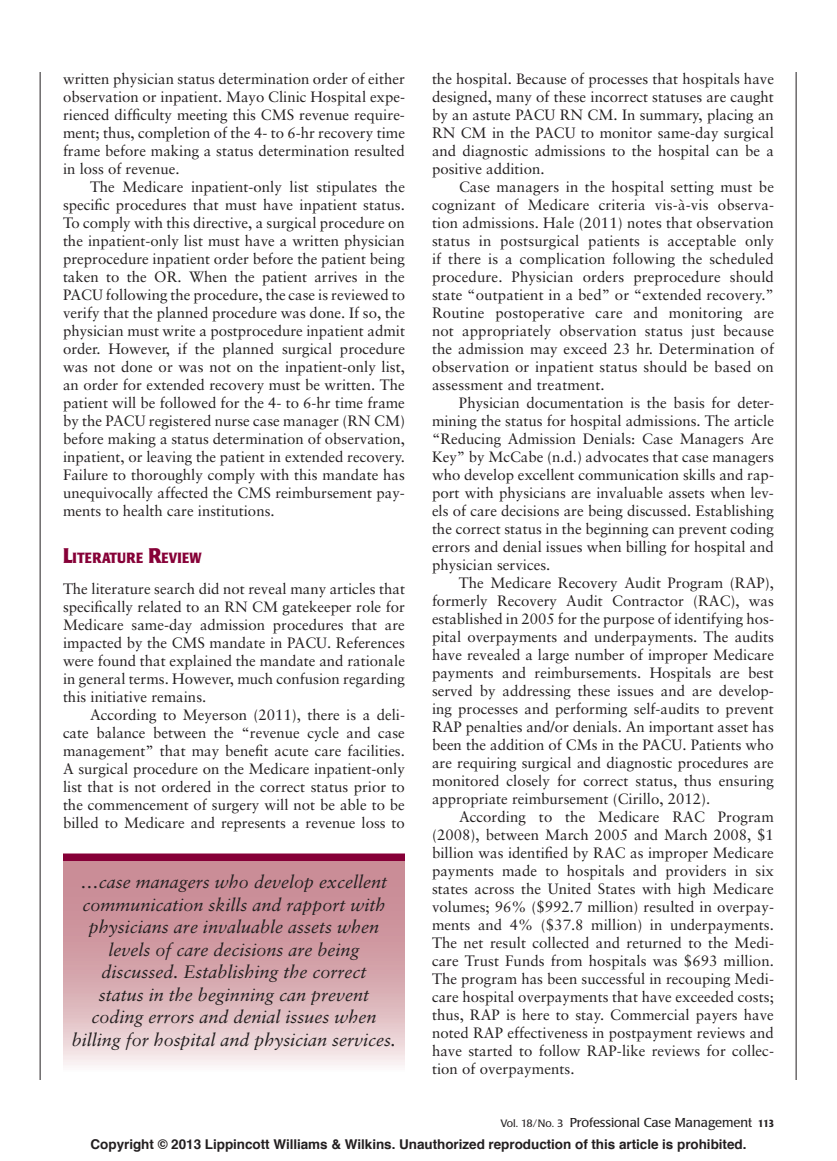
<style>
.page{position:relative;width:837px;height:1161px;background:#fff}
.page>*{position:absolute;margin:0;border:0;box-sizing:border-box;transform-origin:0 0}
.t1{font:italic 18px/22.5px "Sabon";color:#231f20;text-align:center}
.t2{font:15px/18px "Sabon";color:#231f20;text-align:justify}
.t3{font:700 condensed 14.7px "Poppl Laudatio";letter-spacing:.02em;color:#860037}
.t4{font:700 13.5px "Helvetica";letter-spacing:-.005em;color:#231f20}
.t5{font:12.75px "Poppl Laudatio";color:#231f20}
.s1{font-size:21px}
.s2{font-size:10.5px}
.s3{font-weight:700;font-stretch:condensed;font-size:10.5px}
</style>
<div class="page">
<hr style="left:40px;top:72px;width:1px;height:1008px;background:#231f20">
<hr style="left:796px;top:72px;width:1px;height:1008px;background:#231f20">
<svg style="left:63px;top:861px;width:342px;height:204px;background:#d7aab1"></svg>
<div style="left:63px;top:854px;width:342px;height:7px;background:#860037"></div>
<p class="t2" style="left:63px;top:71px;width:343px">written physician status determination order of either observation or inpatient. Mayo Clinic Hospital expe&shy;rienced difficulty meeting this CMS revenue require&shy;ment; thus, completion of the 4- to 6-hr recovery time frame before making a status determination resulted in loss of revenue.</p>
<p class="t2" style="left:63px;top:179px;width:344px;text-indent:27px">The Medicare inpatient-only list stipulates the specific procedures that must have inpatient status.<br>To comply with this directive, a surgical procedure on the inpatient-only list must have a written physician preprocedure inpatient order before the patient being taken to the OR. When the patient arrives in the PACU following the procedure, the case is reviewed to verify that the planned procedure was done. If so, the physician must write a postprocedure inpatient admit order. However, if the planned surgical procedure was not done or was not on the inpatient-only list, an order for extended recovery must be written. The patient will be followed for the 4- to 6-hr time frame by the PACU registered nurse case manager (RN CM) before making a status determination of observation, inpatient, or leaving the patient in extended recovery.<br>Failure to thoroughly comply with this mandate has unequivocally affected the CMS reimbursement pay&shy;ments to health care institutions.</p>
<p class="t3" style="left:63px;top:551px;width:140px"><span class="s1">L</span>ITERATURE <span class="s1">R</span>EVIEW</p>
<p class="t2" style="left:63px;top:581px;width:344px">The literature search did not reveal many articles that specifically related to an RN CM gatekeeper role for Medicare same-day admission procedures that are impacted by the CMS mandate in PACU. References were found that explained the mandate and rationale in general terms. However, much confusion regarding this initiative remains.</p>
<p class="t2" style="left:63px;top:707px;width:344px;text-indent:27px">According to Meyerson (2011) , there is a deli&shy;cate balance between the “revenue cycle and case management” that may benefit acute care facilities.<br>A surgical procedure on the Medicare inpatient-only list that is not ordered in the correct status prior to the commencement of surgery will not be able to be billed to Medicare and represents a revenue loss to</p>
<p class="t1" style="left:72px;top:872px;width:325px">…case managers who develop excellent communication skills and rapport with physicians are invaluable assets when levels of care decisions are being discussed. Establishing the correct<br>status in the beginning can prevent coding errors and denial issues when billing for hospital and physician services.</p>
<p class="t2" style="left:432px;top:71px;width:343px">the hospital. Because of processes that hospitals have designed, many of these incorrect statuses are caught by an astute PACU RN CM. In summary, placing an RN CM in the PACU to monitor same-day surgical and diagnostic admissions to the hospital can be a positive addition.</p>
<p class="t2" style="left:432px;top:179px;width:344px;text-indent:27px">Case managers in the hospital setting must be cognizant of Medicare criteria vis-à-vis observa&shy;tion admissions. Hale (2011) notes that observation status in postsurgical patients is acceptable only if there is a complication following the scheduled procedure. Physician orders preprocedure should state “outpatient in a bed” or “extended recovery.” Routine postoperative care and monitoring are not appropriately observation status just because the admission may exceed 23 hr. Determination of observation or inpatient status should be based on assessment and treatment.</p>
<p class="t2" style="left:432px;top:395px;width:344px;text-indent:27px">Physician documentation is the basis for deter&shy;mining the status for hospital admissions. The article “Reducing Admission Denials: Case Managers Are Key” by McCabe (n.d.) advocates that case managers who develop excellent communication skills and rap&shy;port with physicians are invaluable assets when lev&shy;els of care decisions are being discussed. Establishing the correct status in the beginning can prevent coding errors and denial issues when billing for hospital and physician services.</p>
<p class="t2" style="left:432px;top:575px;width:344px;text-indent:27px">The Medicare Recovery Audit Program (RAP), formerly Recovery Audit Contractor (RAC), was established in 2005 for the purpose of identifying hos&shy;pital overpayments and underpayments. The audits have revealed a large number of improper Medicare payments and reimbursements. Hospitals are best served by addressing these issues and are develop&shy;ing processes and performing self-audits to prevent RAP penalties and/or denials. An important asset has been the addition of CMs in the PACU. Patients who are requiring surgical and diagnostic procedures are monitored closely for correct status, thus ensuring appropriate reimbursement (Cirillo, 2012 ).</p>
<p class="t2" style="left:432px;top:809px;width:344px;text-indent:27px">According to the Medicare RAC Program (2008) , between March 2005 and March 2008, $1 billion was identified by RAC as improper Medicare payments made to hospitals and providers in six states across the United States with high Medicare volumes; 96% ($992.7 million) resulted in overpay&shy;ments and 4% ($37.8 million) in underpayments.<br>The net result collected and returned to the Medi&shy;care Trust Funds from hospitals was $693 million.<br>The program has been successful in recouping Medi&shy;care hospital overpayments that have exceeded costs; thus, RAP is here to stay. Commercial payers have noted RAP effectiveness in postpayment reviews and have started to follow RAP-like reviews for collec&shy;tion of overpayments.</p>
<p class="t5" style="left:501px;top:1117px;width:275px"><span class="s2">Vol. 18/No. 3</span> Professional Case Management <span class="s3">113</span></p>
<p class="t4" style="left:91px;top:1139px;width:657px">Copyright © 2013 Lippincott Williams &amp; Wilkins. Unauthorized reproduction of this article is prohibited.</p>
</div>
